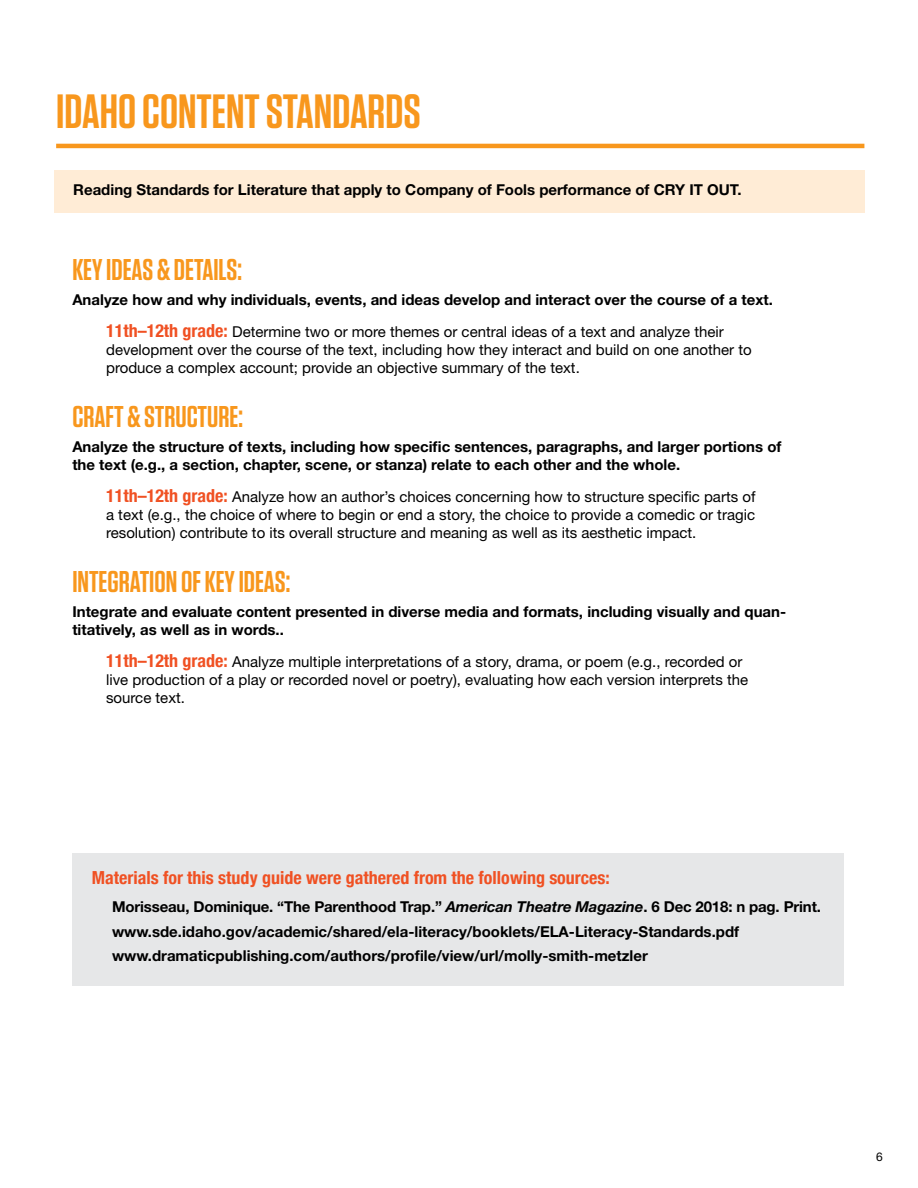
<style>
.page{position:relative;width:918px;height:1188px;background:#fff}
.page>*{position:absolute;margin:0;border:0;box-sizing:border-box;transform-origin:0 0}
.t1{font:600 48px "Tungsten";color:#f8971d}
.t2{font:600 30px "Tungsten";color:#f8971d}
.t3{font:700 condensed 18px "Helvetica Neue";color:#f05123}
.t4{font:700 15px/18px "Helvetica Neue LT Std";color:#000}
.t5{font:15px/18px "Helvetica Neue LT Std";color:#000}
.t6{font:12px "Helvetica Neue LT Std";color:#000}
.s1{font-family:"Helvetica Neue";font-stretch:condensed;font-size:18px;color:#f05123}
.s2{font-weight:400}
.s3{font-family:"Helvetica Neue";font-weight:700;font-stretch:condensed;font-size:18px;color:#f05123}
.s4{font-style:italic}
</style>
<div class="page">
<hr style="left:56px;top:144px;width:808px;height:4px;background:#f8971d">
<div style="left:72px;top:853px;width:771px;height:133px;background:#e6e7e8"></div>
<div style="left:54px;top:170px;width:811px;height:43px;background:#ffecd6"></div>
<h1 class="t1" style="left:56px;top:86px;width:366px">IDAHO CONTENT STANDARDS</h1>
<p class="t4" style="left:73px;top:180px;width:670px">Reading Standards for Literature that apply to Company of Fools performance of CRY IT OUT.</p>
<h2 class="t2" style="left:72px;top:254px;width:171px">KEY IDEAS &amp; DETAILS:</h2>
<p class="t4" style="left:106px;top:284px;width:668px;line-height:31.5px;text-indent:-34px">Analyze how and why individuals, events, and ideas develop and interact over the course of a text.<br><span class="s1">11th–12th grade:</span> <span class="s2">Determine two or more themes or central ideas of a text and analyze their</span></p>
<p class="t5" style="left:106px;top:340px;width:647px">development over the course of the text, including how they interact and build on one another to produce a complex account; provide an objective summary of the text.</p>
<h2 class="t2" style="left:72px;top:401px;width:172px">CRAFT &amp; STRUCTURE:</h2>
<p class="t4" style="left:72px;top:438px;width:711px">Analyze the structure of texts, including how specific sentences, paragraphs, and larger portions of the text (e.g., a section, chapter, scene, or stanza) relate to each other and the whole.</p>
<p class="t5" style="left:106px;top:487px;width:651px;text-align:justify"><span class="s3">11th–12th grade:</span> Analyze how an author’s choices concerning how to structure specific parts of a text (e.g., the choice of where to begin or end a story, the choice to provide a comedic or tragic resolution) contribute to its overall structure and meaning as well as its aesthetic impact.</p>
<h2 class="t2" style="left:72px;top:566px;width:219px">INTEGRATION OF KEY IDEAS:</h2>
<p class="t4" style="left:72px;top:602px;width:715px">Integrate and evaluate content presented in diverse media and formats, including visually and quan&shy;titatively, as well as in words..</p>
<p class="t5" style="left:106px;top:652px;width:644px"><span class="s3">11th–12th grade:</span> Analyze multiple interpretations of a story, drama, or poem (e.g., recorded or live production of a play or recorded novel or poetry), evaluating how each version interprets the source text.</p>
<p class="t3" style="left:92px;top:863px;width:520px">Materials for this study guide were gathered from the following sources:</p>
<p class="t4" style="left:112px;top:894px;width:710px;line-height:24.8px">Morisseau, Dominique. “The Parenthood Trap.” <span class="s4">American Theatre Magazine</span>. 6 Dec 2018: n pag. Print. www.sde.idaho.gov/academic/shared/ela-literacy/booklets/ELA-Literacy-Standards.pdf www.dramaticpublishing.com/authors/profile/view/url/molly-smith-metzler</p>
<p class="t6" style="left:876px;top:1150px;width:8px">6</p>
</div>
